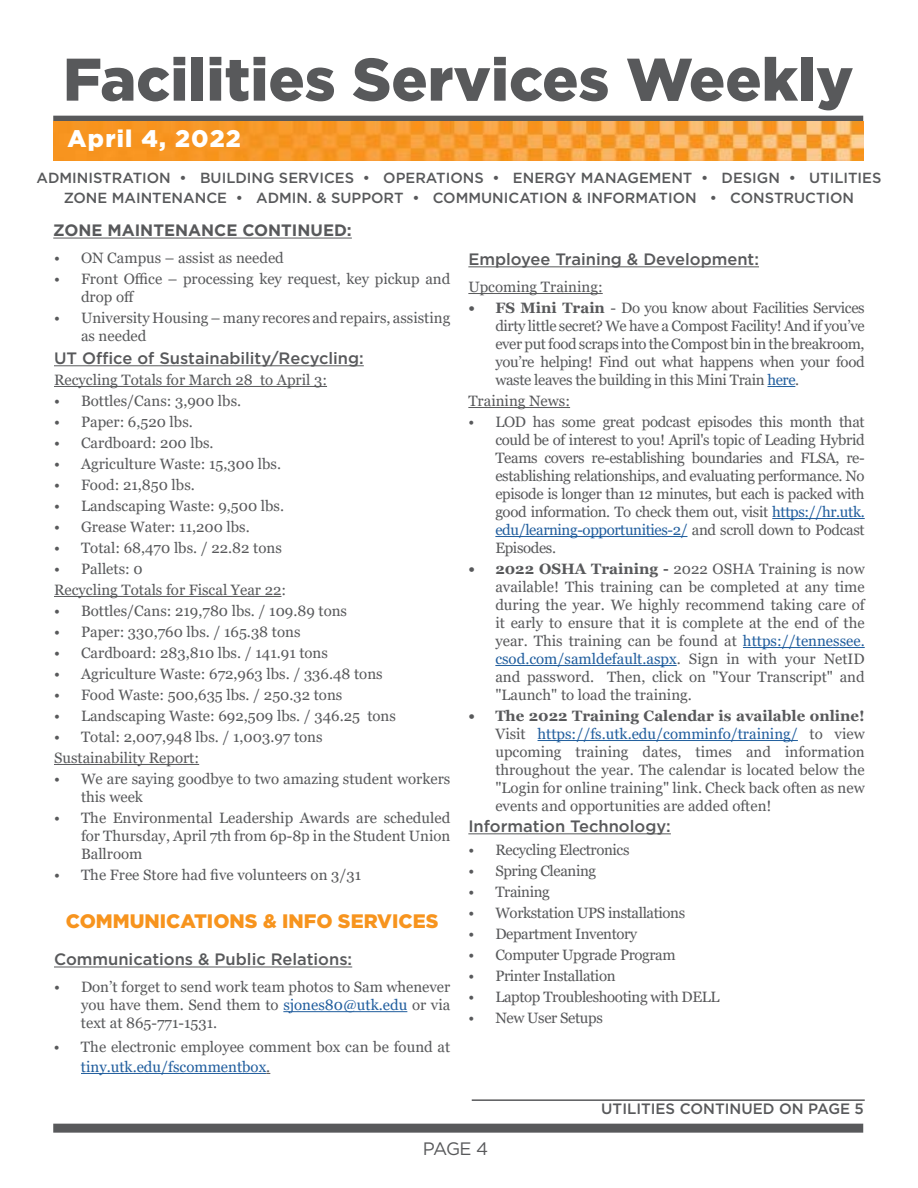
<style>
.page{position:relative;width:918px;height:1188px;background:#fff}
.page>*{position:absolute;margin:0;border:0;box-sizing:border-box;transform-origin:0 0}
.t1{font:900 60px "Gotham";color:#58595b}
.t2{font:900 24px "Gotham";letter-spacing:.05em;color:#fff}
.t3{font:900 19.5px "Gotham";color:#f7941e}
.t4{font:18px "Gotham";color:#58595b}
.t5{font:500 16.5px "Gotham";color:#58595b}
.t6{font:700 16.5px "Gotham";color:#58595b}
.t7{font:15px/18px "Georgia";color:#58595b}
.t8{font:15px "Georgia";letter-spacing:-.025em;color:#58595b}
.t9{font:500 15px "Gotham";color:#58595b}
.t10{font:500 14.7px/19.4px "Gotham";color:#58595b;text-align:center}
.s1{color:#215e9e}
.s2{font-weight:700}
</style>
<div class="page">
<div style="left:53px;top:1124px;width:810px;height:9px;background:#58595b"></div>
<div style="left:53px;top:116px;width:810px;height:6px;background:#58595b"></div>
<img style="left:53px;top:121px;width:810px;height:40px">
<hr style="left:54px;top:365px;width:310px;height:1px;background:#58595b">
<hr style="left:54px;top:386px;width:273px;height:1px;background:#58595b">
<hr style="left:54px;top:596px;width:228px;height:1px;background:#58595b">
<hr style="left:54px;top:764px;width:145px;height:1px;background:#58595b">
<hr style="left:54px;top:967px;width:298px;height:1px;background:#58595b">
<hr style="left:283px;top:1011px;width:124px;height:1px;background:#215e9e">
<hr style="left:81px;top:1073px;width:185px;height:1px;background:#215e9e">
<hr style="left:468px;top:266px;width:291px;height:1px;background:#58595b">
<hr style="left:468px;top:293px;width:135px;height:1px;background:#58595b">
<svg style="left:767px;top:386px;width:28px;height:1px"></svg>
<hr style="left:468px;top:407px;width:102px;height:1px;background:#58595b">
<hr style="left:772px;top:518px;width:93px;height:1px;background:#215e9e">
<hr style="left:495px;top:536px;width:192px;height:1px;background:#215e9e">
<hr style="left:743px;top:647px;width:122px;height:1px;background:#215e9e">
<hr style="left:495px;top:665px;width:182px;height:1px;background:#215e9e">
<hr style="left:538px;top:740px;width:260px;height:1px;background:#215e9e">
<hr style="left:468px;top:833px;width:203px;height:1px;background:#58595b">
<hr style="left:472px;top:1099px;width:393px;height:2px;background:#58595b">
<hr style="left:53px;top:238px;width:299px;height:1px;background:#58595b">
<h1 class="t1" style="left:63px;top:38px;width:792px">Facilities Services Weekly</h1>
<h2 class="t2" style="left:68px;top:122px;width:175px">April 4, 2022</h2>
<p class="t10" style="left:37px;top:168px;width:846px">ADMINISTRATION • BUILDING SERVICES • OPERATIONS • ENERGY MANAGEMENT • DESIGN • UTILITIES<br>ZONE MAINTENANCE • ADMIN. &amp; SUPPORT • COMMUNICATION &amp; INFORMATION • CONSTRUCTION</p>
<p class="t6" style="left:53px;top:220px;width:300px">ZONE MAINTENANCE CONTINUED:</p>
<p class="t7" style="left:54px;top:249px;width:231px">• ON Campus – assist as needed</p>
<p class="t7" style="left:81px;top:270px;width:371px;text-indent:-27px">• Front Office – processing key request, key pickup and drop off</p>
<p class="t7" style="left:81px;top:309px;width:371px;text-indent:-27px">• University Housing – many recores and repairs, assisting as needed</p>
<p class="t5" style="left:54px;top:348px;width:311px">UT Office of Sustainability/Recycling:</p>
<p class="t7" style="left:54px;top:371px;width:275px">Recycling Totals for March 28 to April 3:</p>
<p class="t7" style="left:54px;top:392px;width:189px">• Bottles/Cans: 3,900 lbs.</p>
<p class="t7" style="left:54px;top:413px;width:140px">• Paper: 6,520 lbs.</p>
<p class="t7" style="left:54px;top:434px;width:161px">• Cardboard: 200 lbs.</p>
<p class="t7" style="left:54px;top:455px;width:229px">• Agriculture Waste: 15,300 lbs.</p>
<p class="t7" style="left:54px;top:476px;width:142px">• Food: 21,850 lbs.</p>
<p class="t7" style="left:54px;top:497px;width:232px">• Landscaping Waste: 9,500 lbs.</p>
<p class="t7" style="left:54px;top:518px;width:197px">• Grease Water: 11,200 lbs.</p>
<p class="t7" style="left:54px;top:539px;width:229px">• Total: 68,470 lbs. / 22.82 tons</p>
<p class="t7" style="left:54px;top:559px;width:234px;line-height:21px">• Pallets: 0<br>Recycling Totals for Fiscal Year 22:</p>
<p class="t7" style="left:54px;top:602px;width:295px">• Bottles/Cans: 219,780 lbs. / 109.89 tons</p>
<p class="t7" style="left:54px;top:623px;width:248px">• Paper: 330,760 lbs. / 165.38 tons</p>
<p class="t7" style="left:54px;top:644px;width:276px">• Cardboard: 283,810 lbs. / 141.91 tons</p>
<p class="t7" style="left:54px;top:665px;width:330px">• Agriculture Waste: 672,963 lbs. / 336.48 tons</p>
<p class="t7" style="left:54px;top:686px;width:290px">• Food Waste: 500,635 lbs. / 250.32 tons</p>
<p class="t7" style="left:54px;top:707px;width:343px">• Landscaping Waste: 692,509 lbs. / 346.25 tons</p>
<p class="t7" style="left:54px;top:727px;width:270px;line-height:21px">• Total: 2,007,948 lbs. / 1,003.97 tons<br>Sustainability Report:</p>
<p class="t7" style="left:81px;top:770px;width:371px;text-indent:-27px">• We are saying goodbye to two amazing student workers this week</p>
<p class="t7" style="left:81px;top:809px;width:371px;text-align:justify;text-indent:-27px">• The Environmental Leadership Awards are scheduled for Thursday, April 7th from 6p-8p in the Student Union Ballroom</p>
<p class="t7" style="left:54px;top:866px;width:309px">• The Free Store had five volunteers on 3/31</p>
<h3 class="t3" style="left:66px;top:907px;width:374px">COMMUNICATIONS &amp; INFO SERVICES</h3>
<p class="t5" style="left:54px;top:949px;width:300px">Communications &amp; Public Relations:</p>
<p class="t7" style="left:81px;top:978px;width:371px;text-align:justify;text-indent:-27px">• Don’t forget to send work team photos to Sam whenever you have them. Send them to <span class="s1">sjones80@utk.edu</span> or via text at 865-771-1531.</p>
<p class="t7" style="left:81px;top:1038px;width:371px;line-height:19.8px;text-indent:-27px">• The electronic employee comment box can be found at <span class="s1">tiny.utk.edu/fscommentbox</span>.</p>
<p class="t5" style="left:468px;top:249px;width:292px">Employee Training &amp; Development:</p>
<p class="t7" style="left:468px;top:278px;width:136px">Upcoming Training:</p>
<p class="t7" style="left:495px;top:299px;width:371px;text-align:justify;text-indent:-27px"><span class="s2">• FS Mini Train</span> - Do you know about Facilities Services dirty little secret? We have a Compost Facility! And if you’ve ever put food scraps into the Compost bin in the breakroom, you’re helping! Find out what happens when your food waste leaves the building in this Mini Train <span class="s1">here</span>.</p>
<p class="t7" style="left:468px;top:392px;width:103px">Training News:</p>
<p class="t7" style="left:495px;top:413px;width:371px;text-align:justify;text-indent:-27px">• LOD has some great podcast episodes this month that could be of interest to you! April's topic of Leading Hybrid Teams covers re-establishing boundaries and FLSA, re&shy;establishing relationships, and evaluating performance. No episode is longer than 12 minutes, but each is packed with good information. To check them out, visit <span class="s1">https://hr.utk. edu/learning-opportunities-2/</span> and scroll down to Podcast Episodes.</p>
<p class="t7" style="left:495px;top:560px;width:371px;text-align:justify;text-indent:-27px"><span class="s2">• 2022 OSHA Training -</span> 2022 OSHA Training is now available! This training can be completed at any time during the year. We highly recommend taking care of it early to ensure that it is complete at the end of the year. This training can be found at <span class="s1">https://tennessee. csod.com/samldefault.aspx</span>. Sign in with your NetID and password. Then, click on "Your Transcript" and "Launch" to load the training.</p>
<p class="t7" style="left:495px;top:707px;width:371px;text-align:justify;text-indent:-27px"><span class="s2">• The 2022 Training Calendar is available online!<br></span>Visit <span class="s1">https://fs.utk.edu/comminfo/training/</span> to view upcoming training dates, times and information throughout the year. The calendar is located below the "Login for online training" link. Check back often as new events and opportunities are added often!</p>
<p class="t5" style="left:468px;top:816px;width:204px">Information Technology:</p>
<p class="t8" style="left:468px;top:840px;width:163px">• Recycling Electronics</p>
<p class="t8" style="left:468px;top:861px;width:129px">• Spring Cleaning</p>
<p class="t8" style="left:468px;top:882px;width:83px">• Training</p>
<p class="t8" style="left:468px;top:903px;width:218px">• Workstation UPS installations</p>
<p class="t8" style="left:468px;top:924px;width:170px">• Department Inventory</p>
<p class="t8" style="left:468px;top:945px;width:209px">• Computer Upgrade Program</p>
<p class="t8" style="left:468px;top:966px;width:149px">• Printer Installation</p>
<p class="t8" style="left:468px;top:987px;width:253px">• Laptop Troubleshooting with DELL</p>
<p class="t8" style="left:468px;top:1008px;width:136px">• New User Setups</p>
<p class="t9" style="left:601px;top:1099px;width:264px">UTILITIES CONTINUED ON PAGE 5</p>
<p class="t4" style="left:423px;top:1137px;width:67px">PAGE 4</p>
</div>
